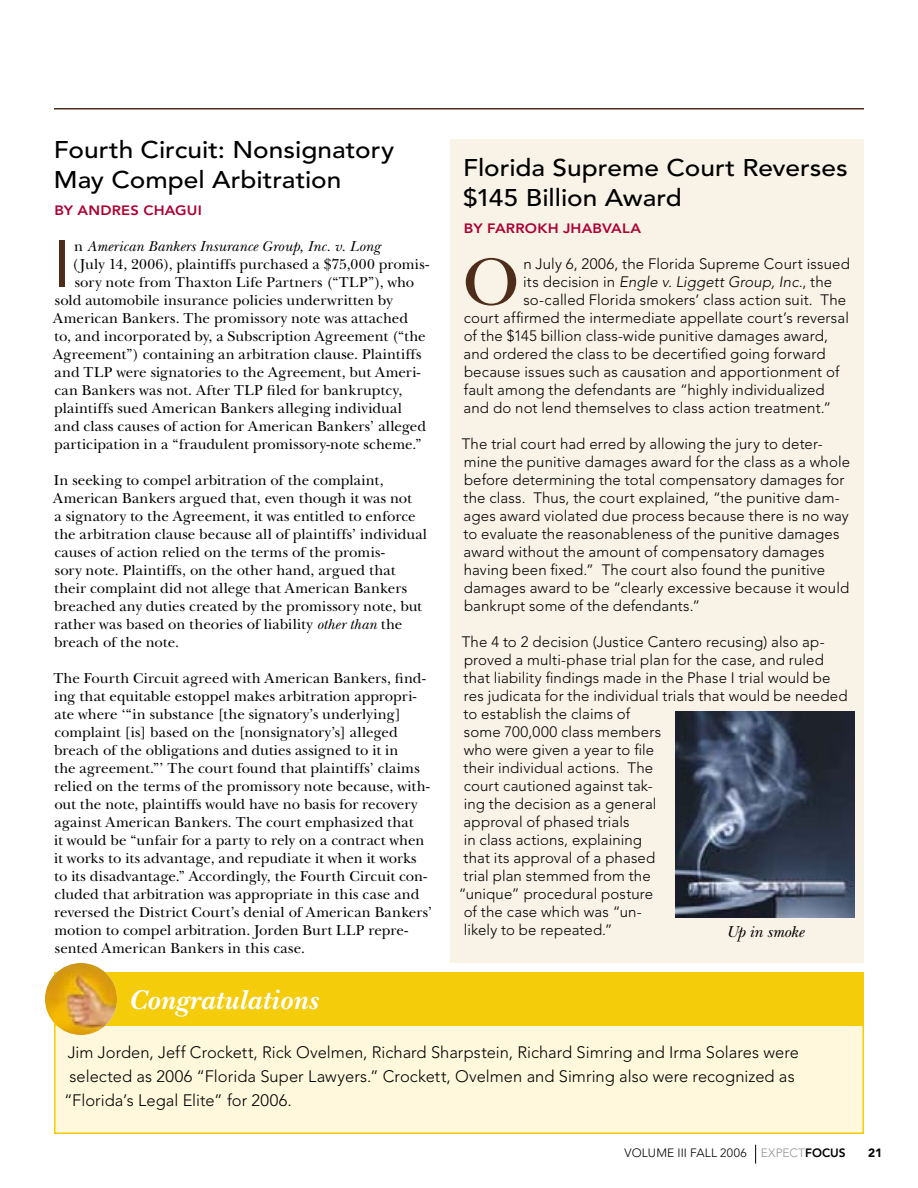
<style>
.page{position:relative;width:918px;height:1188px;background:#fff}
.page>*{position:absolute;margin:0;border:0;box-sizing:border-box;transform-origin:0 0}
.t1{font:69.6px "New Baskerville Std";color:#4d2c19}
.t2{font:65.85px "Avenir LT Std";color:#4d2c19}
.t3{font:italic 700 28.5px "New Baskerville Std";letter-spacing:.02em;color:#fff}
.t4{font:500 24px/30px "Avenir LT Std";color:#000;scale:1.09 1}
.t5{font:300 16.5px "Avenir LT Std";letter-spacing:.005em;color:#000}
.t6{font:italic 16.5px "New Baskerville Std";letter-spacing:-.01em;color:#000}
.t7{font:15px/18px "New Baskerville Std";letter-spacing:.005em;color:#000}
.t8{font:300 15px/18px "Avenir LT Std";letter-spacing:.01em;color:#000}
.t9{font:italic 15px "New Baskerville Std";letter-spacing:.005em;color:#000}
.t10{font:italic 300 15px "Avenir LT Std";letter-spacing:.01em;color:#000}
.t11{font:800 13.5px "Avenir LT Std";letter-spacing:.015em;color:#ad0034;scale:1.09 1}
.t12{font:300 12px "Avenir LT Std";letter-spacing:.015em;color:#000}
.t13{font:900 12px "Avenir LT Std";color:#000}
.s1{font-style:normal}
.s2{font-style:italic}
.s3{color:#949494}
.s4{font-weight:800}
</style>
<div class="page">
<hr style="left:54px;top:108px;width:810px;height:2px;background:#4d2c19">
<svg style="left:755px;top:1145px;width:1px;height:19px"></svg>
<div style="left:55px;top:973px;width:808px;height:160px;background:#fff8dc"></div>
<div style="left:54px;top:972px;width:810px;height:162px;border:2px solid #f4cc09"></div>
<div style="left:450px;top:140px;width:414px;height:823px;background:#f9f3e7"></div>
<div style="left:54px;top:972px;width:810px;height:54px;background:#f4cc09"></div>
<img style="left:45px;top:963px;width:72px;height:72px;border-radius:50%">
<img style="left:675px;top:711px;width:180px;height:207px">
<h3 class="t4" style="left:54px;top:135px;width:314px">Fourth Circuit: Nonsignatory<br>May Compel Arbitration</h3>
<p class="t11" style="left:54px;top:202px;width:135px">BY ANDRES CHAGUI</p>
<h2 class="t2" style="left:54px;top:226px;width:19px">I</h2>
<p class="t9" style="left:74px;top:237px;width:307px"><span class="s1">n</span> American Bankers Insurance Group, Inc. v. Long</p>
<p class="t7" style="left:72px;top:255px;width:358px">(July 14, 2006), plaintiffs purchased a $75,000 promis-</p>
<p class="t7" style="left:75px;top:273px;width:341px">sory note from Thaxton Life Partners (“TLP”), who</p>
<p class="t7" style="left:55px;top:291px;width:339px">sold automobile insurance policies underwritten by</p>
<p class="t7" style="left:53px;top:309px;width:356px">American Bankers. The promissory note was attached</p>
<p class="t7" style="left:54px;top:327px;width:373px">to, and incorporated by, a Subscription Agreement (“the</p>
<p class="t7" style="left:53px;top:345px;width:370px">Agreement”) containing an arbitration clause. Plaintiffs</p>
<p class="t7" style="left:55px;top:363px;width:367px">and TLP were signatories to the Agreement, but Ameri-</p>
<p class="t7" style="left:54px;top:381px;width:349px">can Bankers was not. After TLP filed for bankruptcy,</p>
<p class="t7" style="left:54px;top:399px;width:349px">plaintiffs sued American Bankers alleging individual</p>
<p class="t7" style="left:55px;top:417px;width:373px">and class causes of action for American Bankers’ alleged</p>
<p class="t7" style="left:54px;top:435px;width:369px">participation in a “fraudulent promissory-note scheme.”</p>
<p class="t7" style="left:53px;top:471px;width:375px">In seeking to compel arbitration of the complaint, American Bankers argued that, even though it was not<br>a signatory to the Agreement, it was entitled to enforce the arbitration clause because all of plaintiffs’ individual causes of action relied on the terms of the promis-<br>sory note. Plaintiffs, on the other hand, argued that their complaint did not allege that American Bankers breached any duties created by the promissory note, but rather was based on theories of liability <span class="s2">other than</span> the breach of the note.</p>
<p class="t7" style="left:53px;top:669px;width:380px">The Fourth Circuit agreed with American Bankers, find&shy;ing that equitable estoppel makes arbitration appropri&shy;ate where ‘“in substance [the signatory’s underlying] complaint [is] based on the [nonsignatory’s] alleged breach of the obligations and duties assigned to it in<br>the agreement.”’ The court found that plaintiffs’ claims relied on the terms of the promissory note because, with&shy;out the note, plaintiffs would have no basis for recovery against American Bankers. The court emphasized that<br>it would be “unfair for a party to rely on a contract when it works to its advantage, and repudiate it when it works to its disadvantage.” Accordingly, the Fourth Circuit con&shy;cluded that arbitration was appropriate in this case and reversed the District Court’s denial of American Bankers’ motion to compel arbitration. Jorden Burt LLP repre&shy;sented American Bankers in this case.</p>
<h3 class="t3" style="left:129px;top:983px;width:192px">Congratulations</h3>
<h3 class="t4" style="left:463px;top:153px;width:354px">Florida Supreme Court Reverses $145 Billion Award</h3>
<p class="t11" style="left:464px;top:220px;width:164px">BY FARROKH JHABVALA</p>
<h1 class="t1" style="left:462px;top:242px;width:59px">O</h1>
<p class="t8" style="left:523px;top:255px;width:328px">n July 6, 2006, the Florida Supreme Court issued</p>
<p class="t10" style="left:523px;top:273px;width:310px"><span class="s1">its decision in</span> Engle v. Liggett Group, Inc.<span class="s1">, the</span></p>
<p class="t8" style="left:523px;top:291px;width:324px">so-called Florida smokers’ class action suit. The</p>
<p class="t8" style="left:464px;top:309px;width:387px">court affirmed the intermediate appellate court’s reversal</p>
<p class="t8" style="left:464px;top:327px;width:366px">of the $145 billion class-wide punitive damages award,</p>
<p class="t8" style="left:464px;top:345px;width:364px">and ordered the class to be decertified going forward</p>
<p class="t8" style="left:464px;top:363px;width:377px">because issues such as causation and apportionment of</p>
<p class="t8" style="left:464px;top:381px;width:363px">fault among the defendants are “highly individualized</p>
<p class="t8" style="left:464px;top:399px;width:369px">and do not lend themselves to class action treatment.”</p>
<p class="t8" style="left:462px;top:435px;width:390px">The trial court had erred by allowing the jury to deter&shy;mine the punitive damages award for the class as a whole before determining the total compensatory damages for the class. Thus, the court explained, “the punitive dam&shy;ages award violated due process because there is no way to evaluate the reasonableness of the punitive damages award without the amount of compensatory damages having been fixed.” The court also found the punitive damages award to be “clearly excessive because it would bankrupt some of the defendants.”</p>
<p class="t8" style="left:462px;top:633px;width:365px">The 4 to 2 decision (Justice Cantero recusing) also ap-</p>
<p class="t8" style="left:464px;top:651px;width:361px">proved a multi-phase trial plan for the case, and ruled</p>
<p class="t8" style="left:464px;top:669px;width:368px">that liability findings made in the Phase I trial would be</p>
<p class="t8" style="left:464px;top:687px;width:385px">res judicata for the individual trials that would be needed</p>
<p class="t8" style="left:464px;top:705px;width:168px">to establish the claims of</p>
<p class="t8" style="left:464px;top:723px;width:199px">some 700,000 class members</p>
<p class="t8" style="left:464px;top:741px;width:192px">who were given a year to file</p>
<p class="t8" style="left:464px;top:759px;width:191px">their individual actions. The</p>
<p class="t8" style="left:464px;top:777px;width:191px">court cautioned against tak-</p>
<p class="t8" style="left:464px;top:795px;width:194px">ing the decision as a general</p>
<p class="t8" style="left:464px;top:813px;width:167px">approval of phased trials</p>
<p class="t8" style="left:464px;top:831px;width:180px">in class actions, explaining</p>
<p class="t8" style="left:464px;top:849px;width:193px">that its approval of a phased</p>
<p class="t8" style="left:464px;top:867px;width:189px">trial plan stemmed from the</p>
<p class="t8" style="left:459px;top:885px;width:196px">“unique” procedural posture</p>
<p class="t8" style="left:464px;top:903px;width:180px">of the case which was “un-</p>
<p class="t8" style="left:464px;top:921px;width:150px">likely to be repeated.”</p>
<p class="t6" style="left:726px;top:922px;width:79px">Up in smoke</p>
<p class="t5" style="left:68px;top:1043px;width:733px">Jim Jorden, Jeff Crockett, Rick Ovelmen, Richard Sharpstein, Richard Simring and Irma Solares were</p>
<p class="t5" style="left:69px;top:1067px;width:727px">selected as 2006 “Florida Super Lawyers.” Crockett, Ovelmen and Simring also were recognized as</p>
<p class="t5" style="left:64px;top:1091px;width:229px">“Florida’s Legal Elite” for 2006.</p>
<p class="t12" style="left:625px;top:1145px;width:197px">VOLUME III FALL 2006 <span class="s3">EXPECT</span><span class="s4">FOCUS</span></p>
<p class="t13" style="left:868px;top:1145px;width:16px">21</p>
</div>
